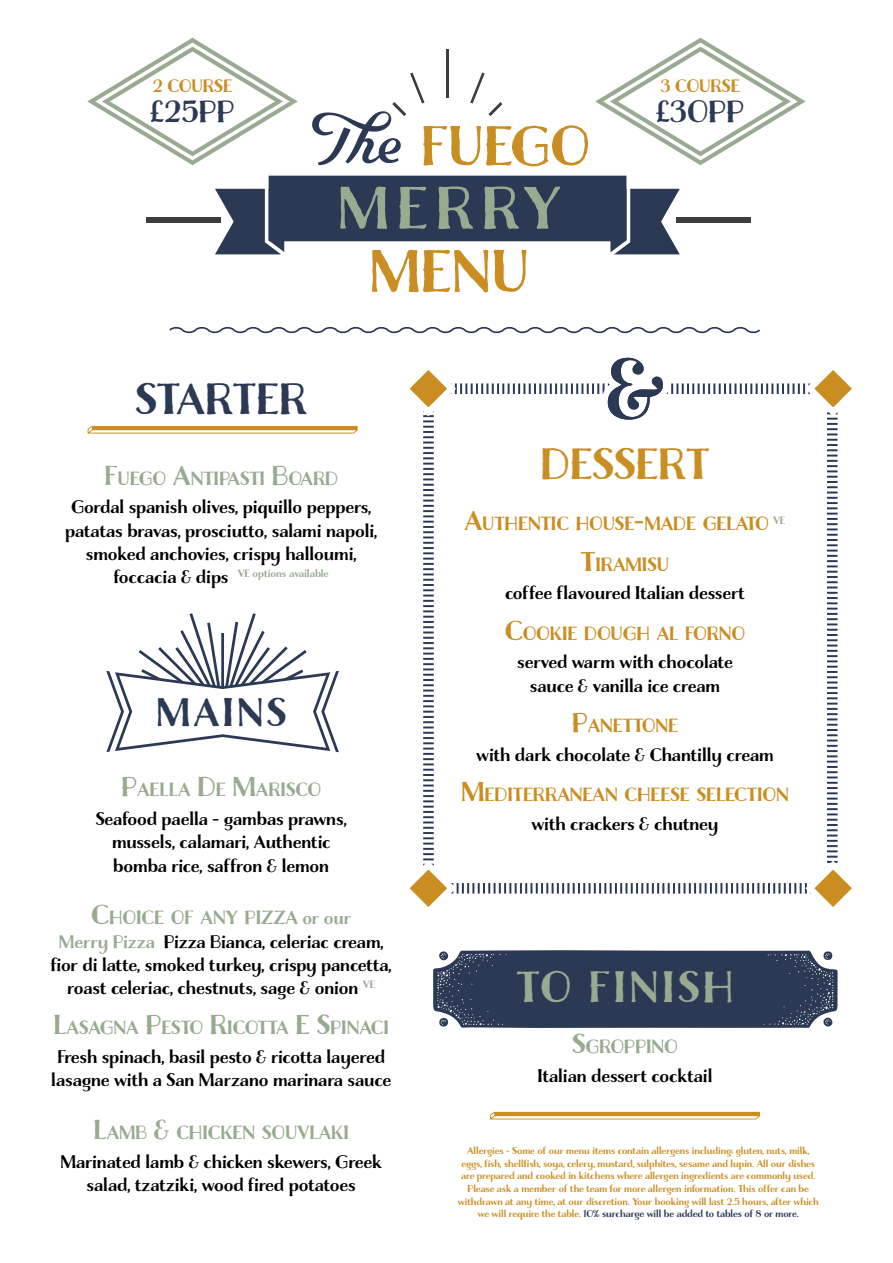
<style>
.page{position:relative;width:893px;height:1263px;background:#fff}
.page>*{position:absolute;margin:0;border:0;box-sizing:border-box;transform-origin:0 0}
.t1{font:63.3px "Charcuterie Contrast";letter-spacing:.125em;color:#98aa90}
.t2{font:63.3px "Charcuterie Contrast";color:#ca8d22}
.t3{font:59.4px "Charcuterie Contrast";color:#ca8d22}
.t4{font:46.5px "Charcuterie Contrast";letter-spacing:.075em;color:#98aa90}
.t5{font:46.5px "Charcuterie Contrast";color:#2b3955}
.t6{font:46.5px "Charcuterie Contrast";color:#ca8d22}
.t7{font:42.15px "Charcuterie Contrast";letter-spacing:.075em;color:#2b3955}
.t8{font:32.7px "Charcuterie Contrast";color:#2b3955}
.t9{font:20.25px "Charcuterie Contrast";color:#98aa90}
.t10{font:20.25px/40.3px "Charcuterie Contrast";color:#ca8d22;text-align:center}
.t11{font:19.35px/23.2px "Charcuterie Contrast";color:#000;text-align:center}
.t12{font:19.05px "Charcuterie Contrast";color:#ca8d22}
.t13{font:11.25px "Charcuterie Contrast";color:#98aa90}
.t14{font:10.5px/12.6px "Charcuterie Contrast";color:#ca8d22;text-align:center}
.s1{font-size:29.1px}
.s2{font-size:19.35px;color:#000}
.s3{font-size:19.35px}
.s4{color:#98aa90}
.s5{color:#2b3955}
</style>
<div class="page">
<svg style="left:87px;top:38px;width:211px;height:127px"></svg>
<svg style="left:595px;top:38px;width:211px;height:127px"></svg>
<svg style="left:215px;top:176px;width:465px;height:78px"></svg>
<svg style="left:169px;top:327px;width:591px;height:7px"></svg>
<svg style="left:312px;top:73px;width:112px;height:92px"></svg>
<hr style="left:446px;top:49px;width:3px;height:48px;background:#3d3d3d">
<svg style="left:470px;top:73px;width:32px;height:43px"></svg>
<div style="left:147px;top:217px;width:74px;height:5px;background:#3d3d3d"></div>
<div style="left:676px;top:217px;width:74px;height:5px;background:#3d3d3d"></div>
<svg style="left:106px;top:613px;width:233px;height:139px"></svg>
<svg style="left:433px;top:950px;width:405px;height:78px;background:#38455f"></svg>
<svg style="left:423px;top:383px;width:415px;height:511px"></svg>
<svg style="left:410px;top:370px;width:51px;height:51px"></svg>
<svg style="left:801px;top:370px;width:51px;height:51px"></svg>
<svg style="left:410px;top:856px;width:51px;height:51px"></svg>
<svg style="left:801px;top:856px;width:51px;height:51px"></svg>
<svg style="left:598px;top:357px;width:77px;height:74px"></svg>
<svg style="left:88px;top:426px;width:270px;height:8px;background:#dcb56f"></svg>
<svg style="left:490px;top:1112px;width:270px;height:7px;background:#dbb36d"></svg>
<p class="t12" style="left:153px;top:74px;width:81px">2 COURSE</p>
<p class="t12" style="left:661px;top:74px;width:81px">3 COURSE</p>
<h3 class="t8" style="left:151px;top:92px;width:85px">£25PP</h3>
<h3 class="t8" style="left:657px;top:92px;width:89px">£30PP</h3>
<h2 class="t3" style="left:421px;top:111px;width:170px">FUEGO</h2>
<h1 class="t1" style="left:338px;top:171px;width:225px">MERRY</h1>
<h1 class="t2" style="left:369px;top:234px;width:161px">MENU</h1>
<h3 class="t5" style="left:135px;top:371px;width:173px">STARTER</h3>
<p class="t9" style="left:104px;top:466px;width:235px"><span class="s1">F</span>UEGO <span class="s1">A</span>NTIPASTI <span class="s1">B</span>OARD</p>
<p class="t11" style="left:65px;top:496px;width:314px">Gordal spanish olives, piquillo peppers, patatas bravas, prosciutto, salami napoli, smoked anchovies, crispy halloumi,</p>
<p class="t13" style="left:114px;top:566px;width:216px"><span class="s2">foccacia &amp; dips</span> VE options available</p>
<h3 class="t7" style="left:156px;top:687px;width:131px">MAINS</h3>
<p class="t9" style="left:121px;top:778px;width:201px"><span class="s1">P</span>AELLA <span class="s1">D</span>E <span class="s1">M</span>ARISCO</p>
<p class="t11" style="left:96px;top:808px;width:252px">Seafood paella - gambas prawns, mussels, calamari, Authentic bomba rice, saffron &amp; lemon</p>
<p class="t9" style="left:91px;top:906px;width:262px"><span class="s1">C</span>HOICE OF ANY PIZZA <span class="s3">or our</span></p>
<p class="t11" style="left:51px;top:930px;width:342px"><span class="s4">Merry Pizza</span> Pizza Bianca, celeriac cream, fior di latte, smoked turkey, crispy pancetta, roast celeriac, chestnuts, sage &amp; onion <sup>VE</sup></p>
<p class="t9" style="left:53px;top:1016px;width:337px"><span class="s1">L</span>ASAGNA <span class="s1">P</span>ESTO <span class="s1">R</span>ICOTTA <span class="s1">E S</span>PINACI</p>
<p class="t11" style="left:51px;top:1046px;width:341px">Fresh spinach, basil pesto &amp; ricotta layered lasagne with a San Marzano marinara sauce</p>
<p class="t9" style="left:94px;top:1121px;width:257px"><span class="s1">L</span>AMB <span class="s1">&amp;</span> CHICKEN SOUVLAKI</p>
<p class="t11" style="left:60px;top:1150px;width:323px">Marinated lamb &amp; chicken skewers, Greek salad, tzatziki, wood fired potatoes</p>
<h3 class="t6" style="left:541px;top:436px;width:170px">DESSERT</h3>
<p class="t10" style="left:464px;top:504px;width:323px"><span class="s1">A</span>UTHENTIC HOUSE<span class="s1">-</span>MADE GELATO <sup>VE<br></sup><span class="s1">T</span>IRAMISU</p>
<p class="t11" style="left:505px;top:582px;width:241px">coffee flavoured Italian dessert</p>
<p class="t10" style="left:505px;top:613px;width:242px"><span class="s1">C</span>OOKIE DOUGH AL FORNO</p>
<p class="t11" style="left:517px;top:651px;width:217px">served warm with chocolate sauce &amp; vanilla ice cream</p>
<p class="t10" style="left:572px;top:706px;width:108px"><span class="s1">P</span>ANETTONE</p>
<p class="t11" style="left:476px;top:743px;width:299px">with dark chocolate &amp; Chantilly cream</p>
<p class="t10" style="left:461px;top:775px;width:329px"><span class="s1">M</span>EDITERRANEAN CHEESE SELECTION</p>
<p class="t11" style="left:531px;top:812px;width:189px">with crackers &amp; chutney</p>
<h3 class="t4" style="left:516px;top:959px;width:219px">TO FINISH</h3>
<p class="t9" style="left:572px;top:1034px;width:107px"><span class="s1">S</span>GROPPINO</p>
<p class="t11" style="left:537px;top:1064px;width:176px">Italian dessert cocktail</p>
<p class="t14" style="left:458px;top:1144px;width:362px">Allergies - Some of our menu items contain allergens including; gluten, nuts, milk, eggs, fish, shellfish, soya, celery, mustard, sulphites, sesame and lupin. All our dishes are prepared and cooked in kitchens where allergen ingredients are commonly used.<br>Please ask a member of the team for more allergen information. This offer can be withdrawn at any time, at our discretion. Your booking will last 2.5 hours, after which we will require the table. <span class="s5">10% surcharge will be added to tables of 8 or more.</span></p>
</div>
